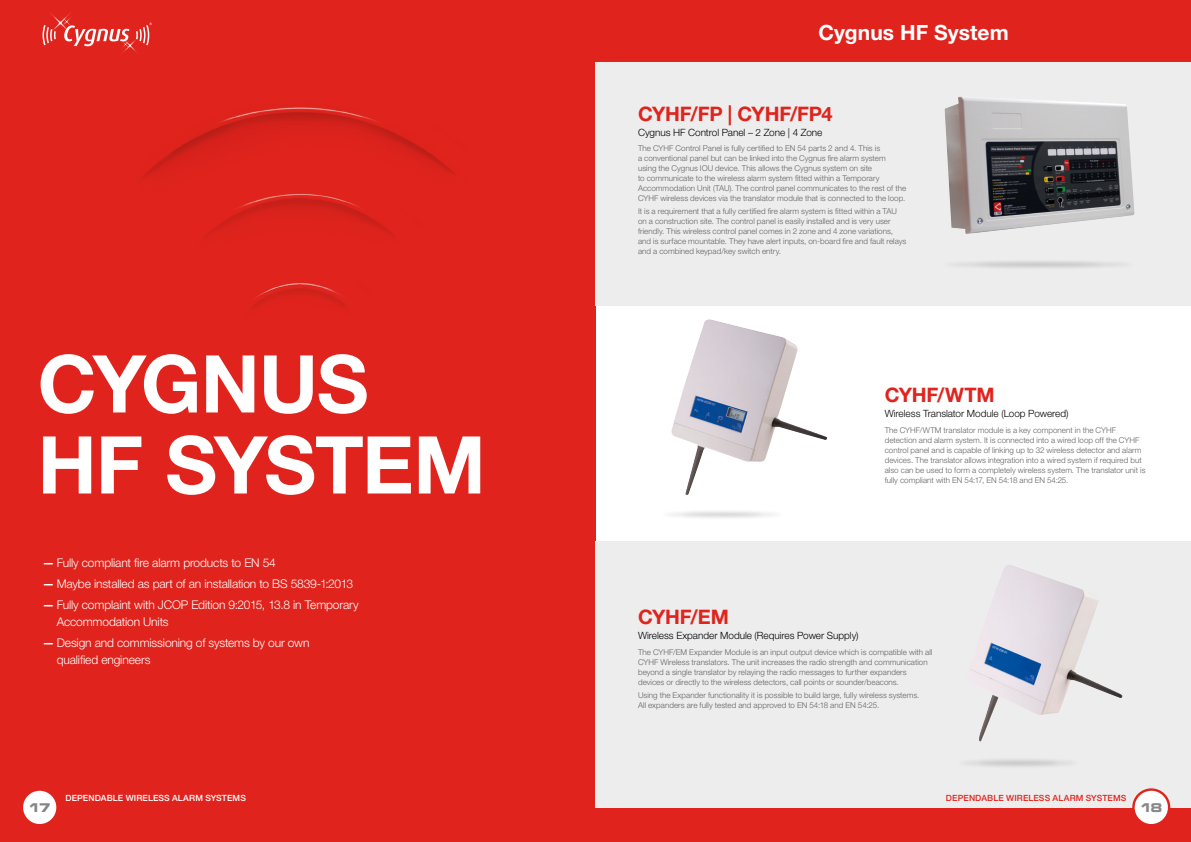
<style>
.page{position:relative;width:1191px;height:842px;background:#fff}
.page>*{position:absolute;margin:0;border:0;box-sizing:border-box;transform-origin:0 0}
.t1{font:700 79.8px/81px "Helvetica Neue LT Pro";letter-spacing:-.015em;color:#fff}
.t2{font:700 21px "Helvetica Neue LT Pro";letter-spacing:.005em;color:#fff}
.t3{font:700 20px "Helvetica Neue LT Pro";letter-spacing:-.005em;color:#e0241d}
.t4{font:700 expanded 13.1px "Microgramma DOT";color:#878787}
.t5{font:300 12px/17px "Helvetica Neue LT Pro";letter-spacing:-.01em;color:#fff}
.t6{font:300 10px "Helvetica Neue LT Pro";letter-spacing:-.005em;color:#000}
.t7{font:500 8.6px "Helvetica Neue LT Pro";letter-spacing:.015em;color:#fff}
.t8{font:500 8.6px "Helvetica Neue LT Pro";letter-spacing:.015em;color:#e0241d}
.t9{font:300 8px/10px "Helvetica Neue LT Pro";letter-spacing:.005em;color:#646363}
.s1{font-weight:700}
</style>
<div class="page">
<div style="left:595px;top:0;width:596px;height:62px;background:#e0241d"></div>
<div style="left:0;top:0;width:595px;height:842px;background:#e0241d"></div>
<img style="left:42px;top:30px;width:413px;height:277px">
<svg style="left:43px;top:13px;width:109px;height:42px"></svg>
<div style="left:595px;top:541px;width:596px;height:267px;background:#ededed"></div>
<div style="left:595px;top:62px;width:596px;height:244px;background:#ededed"></div>
<img style="left:944px;top:96px;width:190px;height:138px">
<img style="left:671px;top:319px;width:156px;height:176px">
<img style="left:969px;top:565px;width:154px;height:176px">
<div style="left:595px;top:808px;width:596px;height:34px;background:#e0241d"></div>
<div style="left:1133px;top:789px;width:36px;height:36px;background:#fff;border-radius:50%"></div>
<div style="left:1132px;top:788px;width:38px;height:38px;border:2px solid #e0241d;border-radius:50%"></div>
<div style="left:22px;top:789px;width:36px;height:36px;background:#fff;border-radius:50%"></div>
<div style="left:21px;top:788px;width:38px;height:38px;border:2px solid #e0241d;border-radius:50%"></div>
<h2 class="t2" style="left:818px;top:19px;width:192px">Cygnus HF System</h2>
<h1 class="t1" style="left:38px;top:342px;width:450px">CYGNUS<br>HF SYSTEM</h1>
<h3 class="t5" style="left:43px;top:554px;width:235px"><span class="s1">—</span> Fully compliant fire alarm products to EN 54</h3>
<h3 class="t5" style="left:43px;top:575px;width:312px"><span class="s1">—</span> Maybe installed as part of an installation to BS 5839-1:2013</h3>
<h3 class="t5" style="left:57px;top:596px;width:304px;text-indent:-14px"><span class="s1">—</span> Fully complaint with JCOP Edition 9:2015, 13.8 in Temporary<br>Accommodation Units</h3>
<h3 class="t5" style="left:57px;top:634px;width:254px;text-indent:-14px"><span class="s1">—</span> Design and commissioning of systems by our own qualified engineers</h3>
<h3 class="t3" style="left:638px;top:101px;width:196px">CYHF/FP | CYHF/FP4</h3>
<p class="t6" style="left:638px;top:126px;width:186px">Cygnus HF Control Panel – 2 Zone | 4 Zone</p>
<p class="t9" style="left:638px;top:143px;width:270px">The CYHF Control Panel is fully certified to EN 54 parts 2 and 4. This is<br>a conventional panel but can be linked into the Cygnus fire alarm system<br>using the Cygnus IOU device. This allows the Cygnus system on site<br>to communicate to the wireless alarm system fitted within a Temporary Accommodation Unit (TAU). The control panel communicates to the rest of the CYHF wireless devices via the translator module that is connected to the loop.</p>
<p class="t9" style="left:638px;top:206px;width:270px">It is a requirement that a fully certified fire alarm system is fitted within a TAU on a construction site. The control panel is easily installed and is very user friendly. This wireless control panel comes in 2 zone and 4 zone variations, and is surface mountable. They have alert inputs, on-board fire and fault relays and a combined keypad/key switch entry.</p>
<h3 class="t3" style="left:884px;top:383px;width:111px">CYHF/WTM</h3>
<p class="t6" style="left:884px;top:407px;width:185px">Wireless Translator Module (Loop Powered)</p>
<p class="t9" style="left:884px;top:424px;width:262px">The CYHF/WTM translator module is a key component in the CYHF detection and alarm system. It is connected into a wired loop off the CYHF control panel and is capable of linking up to 32 wireless detector and alarm devices. The translator allows integration into a wired system if required but also can be used to form a completely wireless system. The translator unit is fully compliant with EN 54:17, EN 54:18 and EN 54:25.</p>
<h3 class="t3" style="left:638px;top:605px;width:92px">CYHF/EM</h3>
<p class="t6" style="left:638px;top:630px;width:222px">Wireless Expander Module (Requires Power Supply)</p>
<p class="t9" style="left:638px;top:647px;width:296px">The CYHF/EM Expander Module is an input output device which is compatible with all CYHF Wireless translators. The unit increases the radio strength and communication beyond a single translator by relaying the radio messages to further expanders devices or directly to the wireless detectors, call points or sounder/beacons.</p>
<p class="t9" style="left:638px;top:690px;width:283px">Using the Expander functionality it is possible to build large, fully wireless systems.<br>All expanders are fully tested and approved to EN 54:18 and EN 54:25.</p>
<p class="t7" style="left:65px;top:792px;width:182px">DEPENDABLE WIRELESS ALARM SYSTEMS</p>
<p class="t8" style="left:946px;top:792px;width:182px">DEPENDABLE WIRELESS ALARM SYSTEMS</p>
<h3 class="t4" style="left:29px;top:799px;width:24px">17</h3>
<h3 class="t4" style="left:1140px;top:799px;width:24px">18</h3>
</div>
